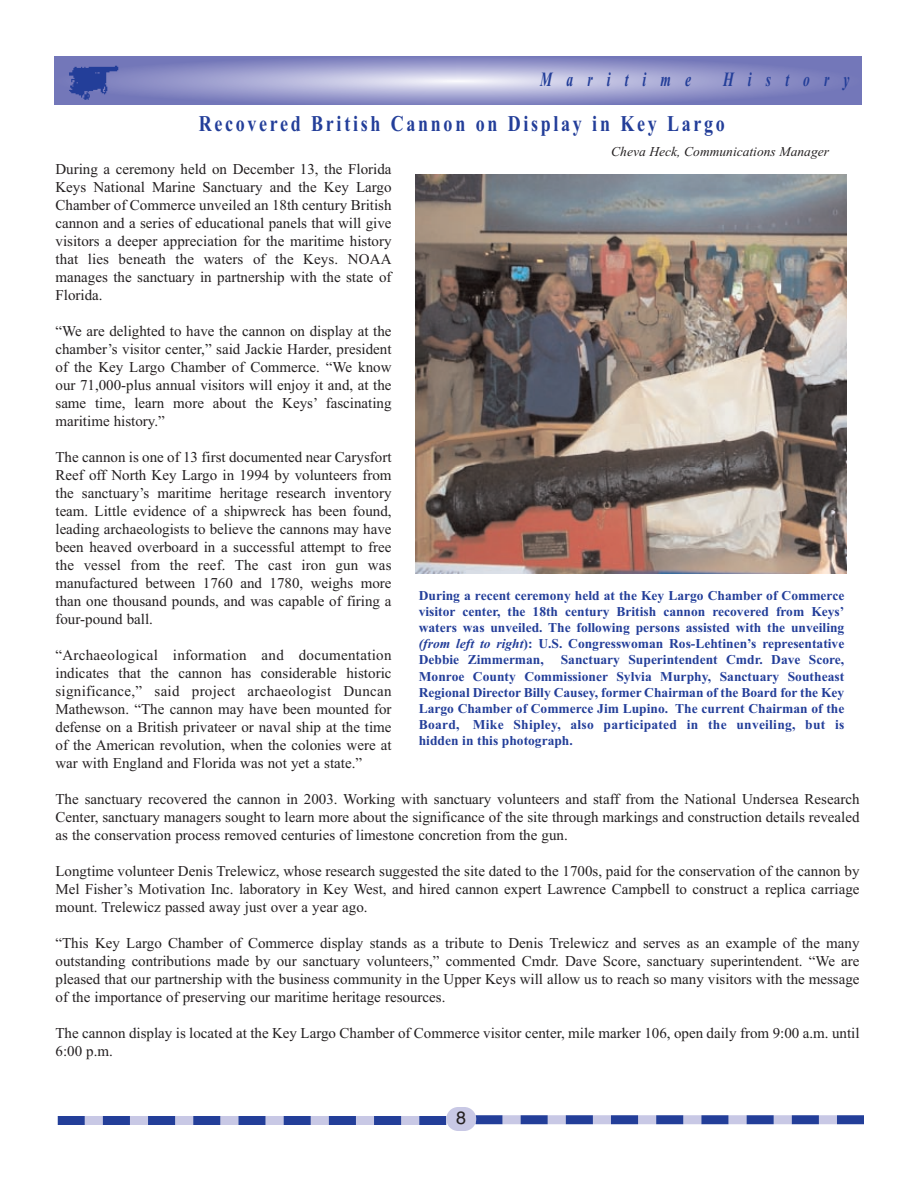
<style>
.page{position:relative;width:918px;height:1188px;background:#fff}
.page>*{position:absolute;margin:0;border:0;box-sizing:border-box;transform-origin:0 0}
.t1{font:700 22.5px "Times";letter-spacing:.15em;color:#233e99;scale:.8 1}
.t2{font:italic 700 20.25px "Times";letter-spacing:1.05em;color:#233e99;scale:.67 1}
.t3{font:18px "Helvetica";color:#231f20}
.t4{font:15px/18px "Times";color:#231f20;text-align:justify}
.t5{font:700 13.5px/16.2px "Times";color:#233e99;text-align:justify}
.t6{font:italic 13.5px "Times";color:#231f20}
.s1{font-style:italic}
</style>
<div class="page">
<svg style="left:85px;top:1116px;width:334px;height:9px;background:#6a79b9"></svg>
<div style="left:58px;top:1116px;width:27px;height:9px;background:#233e99"></div>
<div style="left:419px;top:1116px;width:27px;height:9px;background:#233e99"></div>
<svg style="left:503px;top:1115px;width:334px;height:9px;background:#6e7dbb"></svg>
<div style="left:476px;top:1115px;width:27px;height:9px;background:#233e99"></div>
<div style="left:837px;top:1115px;width:27px;height:9px;background:#233e99"></div>
<div style="left:446px;top:1107px;width:30px;height:24px;background:#c8c8e5;border-radius:12px"></div>
<svg style="left:55px;top:57px;width:807px;height:48px;background:#9799cb"></svg>
<img style="left:415px;top:174px;width:431px;height:400px">
<img style="left:57px;top:56px;width:68px;height:45px">
<h2 class="t2" style="left:540px;top:72px;width:227px">Maritime</h2>
<h2 class="t2" style="left:723px;top:72px;width:190px">History</h2>
<h1 class="t1" style="left:199px;top:116px;width:659px">Recovered British Cannon on Display in Key Largo</h1>
<p class="t6" style="left:611px;top:146px;width:219px">Cheva Heck, Communications Manager</p>
<p class="t4" style="left:56px;top:161px;width:338px">During a ceremony held on December 13, the Florida Keys National Marine Sanctuary and the Key Largo Chamber of Commerce unveiled an 18th century British cannon and a series of educational panels that will give visitors a deeper appreciation for the maritime history that lies beneath the waters of the Keys. NOAA manages the sanctuary in partnership with the state of Florida.</p>
<p class="t4" style="left:56px;top:323px;width:338px">“We are delighted to have the cannon on display at the chamber’s visitor center,” said Jackie Harder, president of the Key Largo Chamber of Commerce. “We know our 71,000-plus annual visitors will enjoy it and, at the same time, learn more about the Keys’ fascinating maritime history.”</p>
<p class="t4" style="left:56px;top:449px;width:338px">The cannon is one of 13 first documented near Carysfort Reef off North Key Largo in 1994 by volunteers from the sanctuary’s maritime heritage research inventory team. Little evidence of a shipwreck has been found, leading archaeologists to believe the cannons may have been heaved overboard in a successful attempt to free the vessel from the reef. The cast iron gun was manufactured between 1760 and 1780, weighs more than one thousand pounds, and was capable of firing a four-pound ball.</p>
<p class="t4" style="left:56px;top:647px;width:338px">“Archaeological information and documentation indicates that the cannon has considerable historic significance,” said project archaeologist Duncan Mathewson. “The cannon may have been mounted for defense on a British privateer or naval ship at the time of the American revolution, when the colonies were at war with England and Florida was not yet a state.”</p>
<p class="t4" style="left:56px;top:791px;width:806px">The sanctuary recovered the cannon in 2003. Working with sanctuary volunteers and staff from the National Undersea Research Center, sanctuary managers sought to learn more about the significance of the site through markings and construction details revealed as the conservation process removed centuries of limestone concretion from the gun.</p>
<p class="t4" style="left:56px;top:863px;width:806px">Longtime volunteer Denis Trelewicz, whose research suggested the site dated to the 1700s, paid for the conservation of the cannon by Mel Fisher’s Motivation Inc. laboratory in Key West, and hired cannon expert Lawrence Campbell to construct a replica carriage mount. Trelewicz passed away just over a year ago.</p>
<p class="t4" style="left:56px;top:935px;width:806px">“This Key Largo Chamber of Commerce display stands as a tribute to Denis Trelewicz and serves as an example of the many outstanding contributions made by our sanctuary volunteers,” commented Cmdr. Dave Score, sanctuary superintendent. “We are pleased that our partnership with the business community in the Upper Keys will allow us to reach so many visitors with the message of the importance of preserving our maritime heritage resources.</p>
<p class="t4" style="left:56px;top:1025px;width:806px">The cannon display is located at the Key Largo Chamber of Commerce visitor center, mile marker 106, open daily from 9:00 a.m. until<br>6:00 p.m.</p>
<p class="t5" style="left:419px;top:588px;width:427px">During a recent ceremony held at the Key Largo Chamber of Commerce visitor center, the 18th century British cannon recovered from Keys’ waters was unveiled. The following persons assisted with the unveiling <span class="s1">(from left to right</span>): U.S. Congresswoman Ros-Lehtinen’s representative Debbie Zimmerman,</p>
<p class="t5" style="left:419px;top:653px;width:427px;text-indent:142px">Sanctuary Superintendent Cmdr. Dave Score, Monroe County Commissioner Sylvia Murphy, Sanctuary Southeast Regional Director Billy Causey, former Chairman of the Board for the Key Largo Chamber of Commerce Jim Lupino. The current Chairman of the Board, Mike Shipley, also participated in the unveiling, but is hidden in this photograph.</p>
<p class="t3" style="left:456px;top:1111px;width:12px">8</p>
</div>
